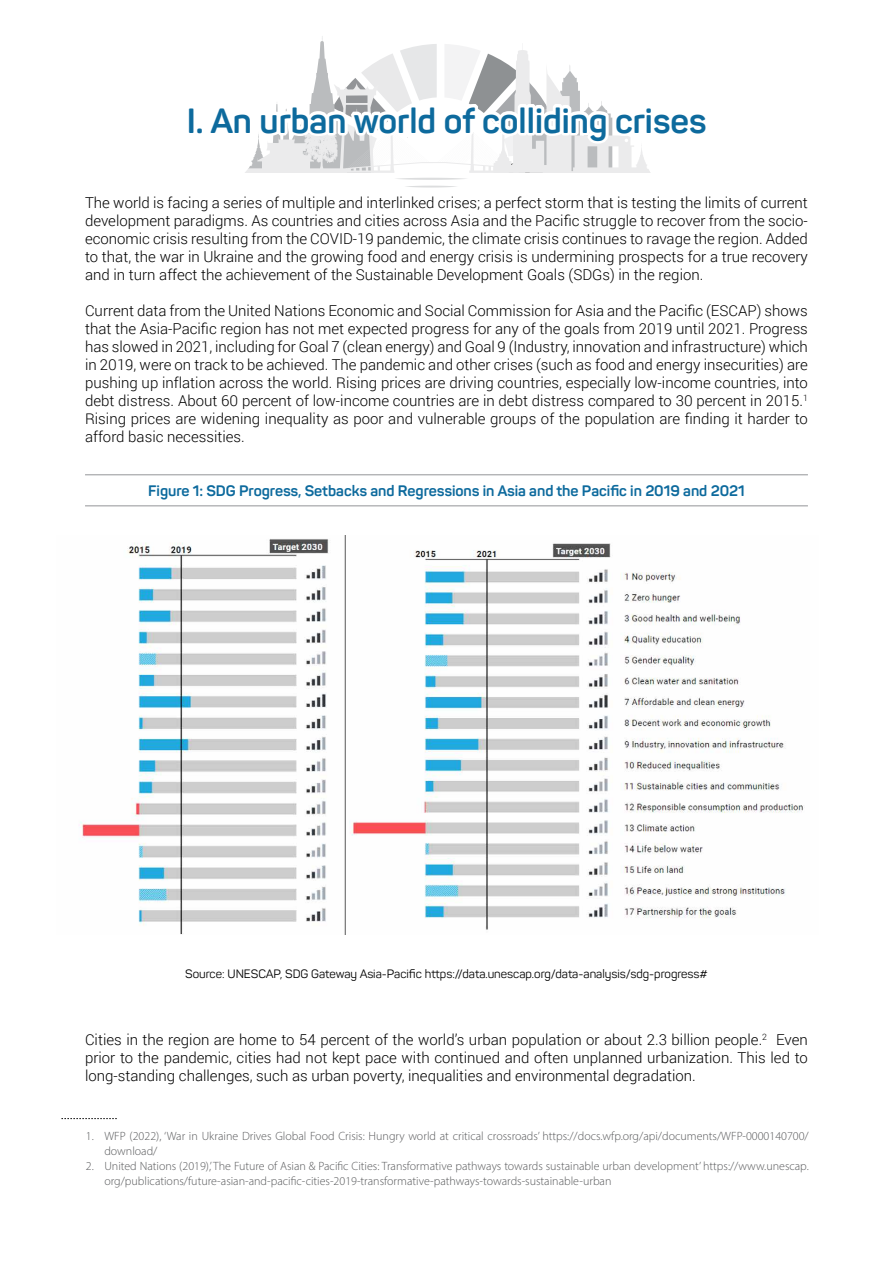
<style>
.page{position:relative;width:893px;height:1263px;background:#fff}
.page>*{position:absolute;margin:0;border:0;box-sizing:border-box;transform-origin:0 0}
.t1{font:700 34.5px "Panton";color:#0d6a9d}
.t2{font:300 15px/18px "Roboto";color:#000;text-align:justify}
.t3{font:700 15px "Panton";color:#0d6a9d}
.t4{font:300 12px/15px "Myriad Pro";color:#58595b}
.t5{font:12px "Panton";color:#000}
</style>
<div class="page">
<svg style="left:406px;top:186px;width:50px;height:2px"></svg>
<div style="left:186px;top:105px;width:10px;height:30px;border:6px solid #fff"></div>
<div style="left:194px;top:125px;width:11px;height:11px;border:6px solid #fff;border-radius:2px"></div>
<svg style="left:203px;top:36px;width:448px;height:144px"></svg>
<hr style="left:85px;top:474px;width:723px;height:1px;background:#939598">
<hr style="left:85px;top:506px;width:723px;height:1px;background:#939598">
<img style="left:79px;top:535px;width:724px;height:400px">
<svg style="left:61px;top:1118px;width:56px;height:1px"></svg>
<h1 class="t1" style="left:187px;top:99px;width:521px">I. An urban world of colliding crises</h1>
<p class="t2" style="left:85px;top:193px;width:724px">The world is facing a series of multiple and interlinked crises; a perfect storm that is testing the limits of current development paradigms. As countries and cities across Asia and the Pacific struggle to recover from the socio&shy;economic crisis resulting from the COVID-19 pandemic, the climate crisis continues to ravage the region. Added to that, the war in Ukraine and the growing food and energy crisis is undermining prospects for a true recovery and in turn affect the achievement of the Sustainable Development Goals (SDGs) in the region.</p>
<p class="t2" style="left:85px;top:301px;width:724px">Current data from the United Nations Economic and Social Commission for Asia and the Pacific (ESCAP) shows that the Asia-Pacific region has not met expected progress for any of the goals from 2019 until 2021. Progress has slowed in 2021, including for Goal 7 (clean energy) and Goal 9 (Industry, innovation and infrastructure) which in 2019, were on track to be achieved. The pandemic and other crises (such as food and energy insecurities) are pushing up inflation across the world. Rising prices are driving countries, especially low-income countries, into debt distress. About 60 percent of low-income countries are in debt distress compared to 30 percent in 2015.<sup>1<br></sup>Rising prices are widening inequality as poor and vulnerable groups of the population are finding it harder to afford basic necessities.</p>
<p class="t3" style="left:148px;top:482px;width:598px">Figure 1: SDG Progress, Setbacks and Regressions in Asia and the Pacific in 2019 and 2021</p>
<p class="t5" style="left:185px;top:966px;width:524px">Source: UNESCAP, SDG Gateway Asia-Pacific https://data.unescap.org/data-analysis/sdg-progress#</p>
<p class="t2" style="left:85px;top:1030px;width:724px">Cities in the region are home to 54 percent of the world’s urban population or about 2.3 billion people.<sup>2</sup> Even prior to the pandemic, cities had not kept pace with continued and often unplanned urbanization. This led to long-standing challenges, such as urban poverty, inequalities and environmental degradation.</p>
<p class="t4" style="left:104px;top:1128px;width:706px;text-indent:-18px">1. WFP (2022), ‘War in Ukraine Drives Global Food Crisis: Hungry world at critical crossroads’ https://docs.wfp.org/api/documents/WFP-0000140700/ download/</p>
<p class="t4" style="left:104px;top:1158px;width:706px;text-indent:-18px">2. United Nations (2019),’ The Future of Asian &amp; Pacific Cities: Transformative pathways towards sustainable urban development’ https://www.unescap. org/publications/future-asian-and-pacific-cities-2019-transformative-pathways-towards-sustainable-urban</p>
</div>
